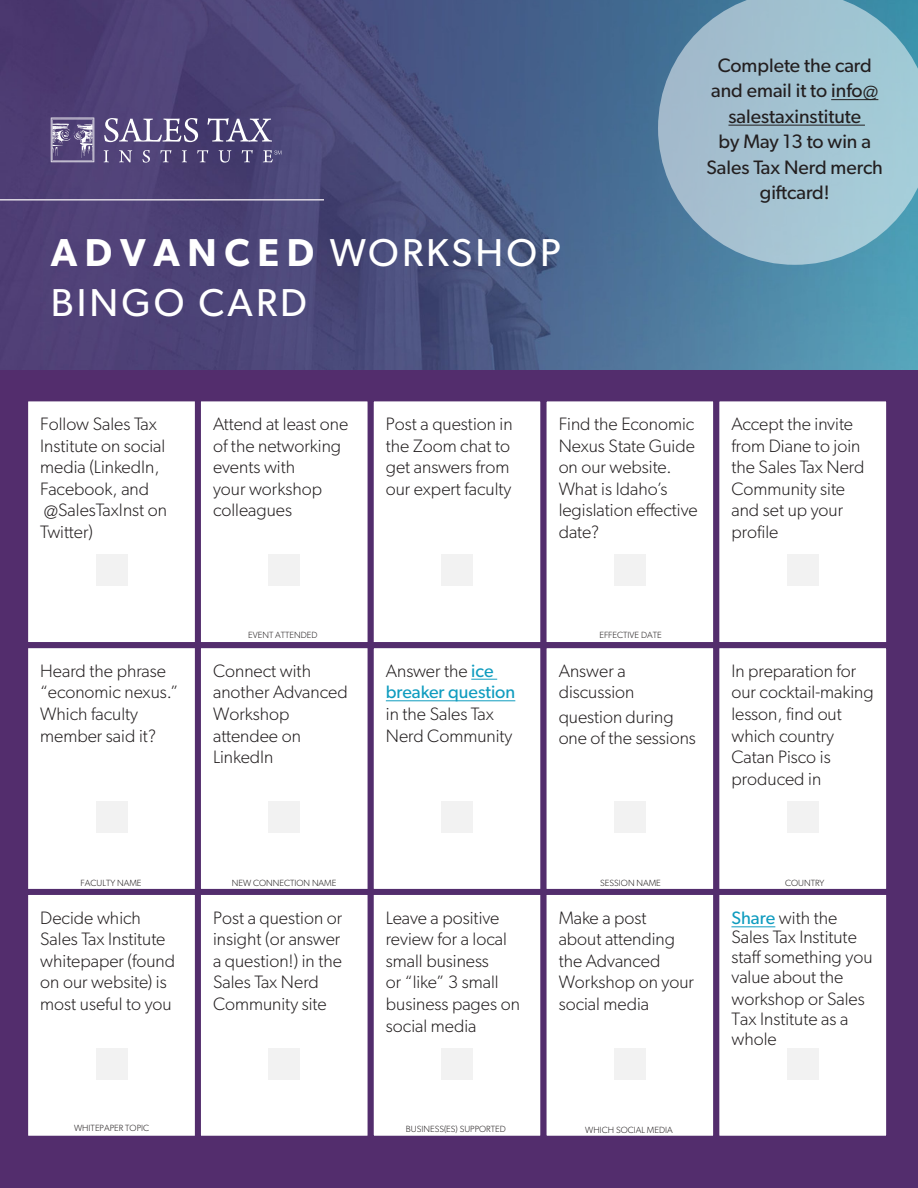
<style>
.page{position:relative;width:918px;height:1188px;background:#fff}
.page>*{position:absolute;margin:0;border:0;box-sizing:border-box;transform-origin:0 0}
.t1{font:600 39px "Gibson";color:#fff}
.t2{font:39px "Gibson";letter-spacing:.08em;color:#fff}
.t3{font:19.5px/25.5px "Gibson";color:#231f20;text-align:center}
.t4{font:300 18px/21.6px "Gibson";color:#231f20}
.t5{font:300 9px "Gibson";color:#221e1f}
.s1{font-weight:400}
.s2{font-weight:400;color:#0f9cbf}
</style>
<div class="page">
<div style="left:0;top:370px;width:918px;height:818px;background:#532d6d"></div>
<div style="left:22px;top:395px;width:179px;height:253px;background:#fff;border:6px solid #532d6d"></div>
<div style="left:96px;top:555px;width:31px;height:31px;background:#f2f2f2"></div>
<div style="left:195px;top:395px;width:179px;height:253px;background:#fff;border:6px solid #532d6d"></div>
<div style="left:269px;top:555px;width:31px;height:31px;background:#f2f2f2"></div>
<div style="left:368px;top:395px;width:179px;height:253px;background:#fff;border:6px solid #532d6d"></div>
<div style="left:441px;top:555px;width:32px;height:31px;background:#f2f2f2"></div>
<div style="left:541px;top:395px;width:178px;height:253px;background:#fff;border:6px solid #532d6d"></div>
<div style="left:614px;top:555px;width:32px;height:31px;background:#f2f2f2"></div>
<div style="left:713px;top:395px;width:179px;height:253px;background:#fff;border:6px solid #532d6d"></div>
<div style="left:787px;top:555px;width:31px;height:31px;background:#f2f2f2"></div>
<div style="left:22px;top:642px;width:179px;height:253px;background:#fff;border:6px solid #532d6d"></div>
<div style="left:96px;top:801px;width:31px;height:32px;background:#f2f2f2"></div>
<div style="left:195px;top:642px;width:179px;height:253px;background:#fff;border:6px solid #532d6d"></div>
<div style="left:269px;top:801px;width:31px;height:32px;background:#f2f2f2"></div>
<div style="left:368px;top:642px;width:179px;height:253px;background:#fff;border:6px solid #532d6d"></div>
<svg style="left:471px;top:679px;width:26px;height:1px"></svg>
<hr style="left:386px;top:701px;width:129px;height:1px;background:#0f9cbf">
<div style="left:441px;top:801px;width:32px;height:32px;background:#f2f2f2"></div>
<div style="left:541px;top:642px;width:178px;height:253px;background:#fff;border:6px solid #532d6d"></div>
<div style="left:614px;top:801px;width:32px;height:32px;background:#f2f2f2"></div>
<div style="left:713px;top:642px;width:179px;height:253px;background:#fff;border:6px solid #532d6d"></div>
<div style="left:787px;top:801px;width:31px;height:32px;background:#f2f2f2"></div>
<div style="left:22px;top:889px;width:179px;height:253px;background:#fff;border:6px solid #532d6d"></div>
<div style="left:96px;top:1048px;width:31px;height:32px;background:#f2f2f2"></div>
<div style="left:195px;top:889px;width:179px;height:253px;background:#fff;border:6px solid #532d6d"></div>
<div style="left:269px;top:1048px;width:31px;height:32px;background:#f2f2f2"></div>
<div style="left:368px;top:889px;width:179px;height:253px;background:#fff;border:6px solid #532d6d"></div>
<div style="left:441px;top:1048px;width:32px;height:32px;background:#f2f2f2"></div>
<div style="left:541px;top:889px;width:178px;height:253px;background:#fff;border:6px solid #532d6d"></div>
<div style="left:614px;top:1048px;width:32px;height:32px;background:#f2f2f2"></div>
<div style="left:713px;top:889px;width:179px;height:253px;background:#fff;border:6px solid #532d6d"></div>
<div style="left:787px;top:1048px;width:31px;height:32px;background:#f2f2f2"></div>
<img style="left:0;top:0;width:918px;height:370px">
<hr style="left:0;top:199px;width:324px;height:2px;background:#ded9e3">
<svg style="left:658px;top:0;width:260px;height:265px;background:#92b7c9"></svg>
<hr style="left:831px;top:99px;width:47px;height:1px;background:#231f20">
<hr style="left:728px;top:125px;width:137px;height:1px;background:#231f20">
<svg style="left:51px;top:118px;width:43px;height:44px;background:#7d7299"></svg>
<svg style="left:104px;top:118px;width:94px;height:24px"></svg>
<svg style="left:207px;top:118px;width:65px;height:24px"></svg>
<svg style="left:104px;top:150px;width:5px;height:12px"></svg>
<svg style="left:119px;top:150px;width:13px;height:12px"></svg>
<svg style="left:143px;top:150px;width:7px;height:13px"></svg>
<svg style="left:160px;top:150px;width:11px;height:12px"></svg>
<svg style="left:182px;top:150px;width:5px;height:12px"></svg>
<svg style="left:197px;top:150px;width:11px;height:12px"></svg>
<svg style="left:219px;top:150px;width:12px;height:13px"></svg>
<svg style="left:242px;top:150px;width:11px;height:12px"></svg>
<svg style="left:263px;top:150px;width:18px;height:12px"></svg>
<hr style="left:731px;top:927px;width:44px;height:1px;background:#0f9cbf">
<p class="t1" style="left:51px;top:229px;width:512px">A D V A N C E D <span class="s1">WORKSHOP</span></p>
<p class="t2" style="left:51px;top:279px;width:258px">BINGO CARD</p>
<p class="t3" style="left:707px;top:52px;width:178px">Complete the card and email it to info@ salestaxinstitute<br>by May 13 to win a<br>Sales Tax Nerd merch giftcard!</p>
<p class="t4" style="left:40px;top:413px;width:127px">Follow Sales Tax<br>Institute on social media (LinkedIn,<br>Facebook, and</p>
<p class="t4" style="left:40px;top:499px;width:128px">@SalesTaxInst on<br>Twitter)</p>
<p class="t4" style="left:213px;top:413px;width:137px">Attend at least one of the networking events with<br>your workshop colleagues</p>
<p class="t4" style="left:386px;top:413px;width:128px">Post a question in the Zoom chat to get answers from our expert faculty</p>
<p class="t4" style="left:559px;top:413px;width:141px">Find the Economic<br>Nexus State Guide on our website.<br>What is Idaho’s legislation effective date?</p>
<p class="t4" style="left:731px;top:413px;width:134px">Accept the invite from Diane to join the Sales Tax Nerd<br>Community site and set up your profile</p>
<p class="t5" style="left:248px;top:629px;width:71px">EVENT ATTENDED</p>
<p class="t5" style="left:599px;top:629px;width:64px">EFFECTIVE DATE</p>
<p class="t4" style="left:40px;top:660px;width:140px">Heard the phrase “economic nexus.”<br>Which faculty member said it?</p>
<p class="t4" style="left:213px;top:660px;width:136px">Connect with another Advanced<br>Workshop attendee on<br>LinkedIn</p>
<p class="t4" style="left:386px;top:660px;width:131px">Answer the <span class="s2">ice breaker question </span>in the Sales Tax<br>Nerd Community</p>
<p class="t4" style="left:559px;top:660px;width:77px">Answer a discussion</p>
<p class="t4" style="left:559px;top:706px;width:139px">question during one of the sessions</p>
<p class="t4" style="left:731px;top:660px;width:144px">In preparation for our cocktail-making lesson, find out which country<br>Catan Pisco is produced in</p>
<p class="t5" style="left:81px;top:877px;width:62px">FACULTY NAME</p>
<p class="t5" style="left:600px;top:878px;width:62px">SESSION NAME</p>
<p class="t5" style="left:785px;top:877px;width:41px">COUNTRY</p>
<p class="t5" style="left:232px;top:877px;width:106px">NEW CONNECTION NAME</p>
<p class="t4" style="left:40px;top:906px;width:136px">Decide which<br>Sales Tax Institute whitepaper (found on our website) is most useful to you</p>
<p class="t4" style="left:213px;top:906px;width:131px">Post a question or insight (or answer a question!) in the<br>Sales Tax Nerd<br>Community site</p>
<p class="t4" style="left:386px;top:906px;width:136px">Leave a positive review for a local small business<br>or “like” 3 small business pages on social media</p>
<p class="t4" style="left:559px;top:906px;width:137px">Make a post about attending the Advanced<br>Workshop on your social media</p>
<p class="t4" style="left:731px;top:907px;width:142px;line-height:19.8px"><span class="s2">Share</span> with the<br>Sales Tax Institute staff something you value about the</p>
<p class="t4" style="left:731px;top:989px;width:135px;line-height:19.8px">workshop or Sales<br>Tax Institute as a whole</p>
<p class="t5" style="left:74px;top:1123px;width:77px">WHITEPAPER TOPIC</p>
<p class="t5" style="left:406px;top:1124px;width:102px">BUSINESS(ES) SUPPORTED</p>
<p class="t5" style="left:585px;top:1124px;width:89px">WHICH SOCIAL MEDIA</p>
</div>
